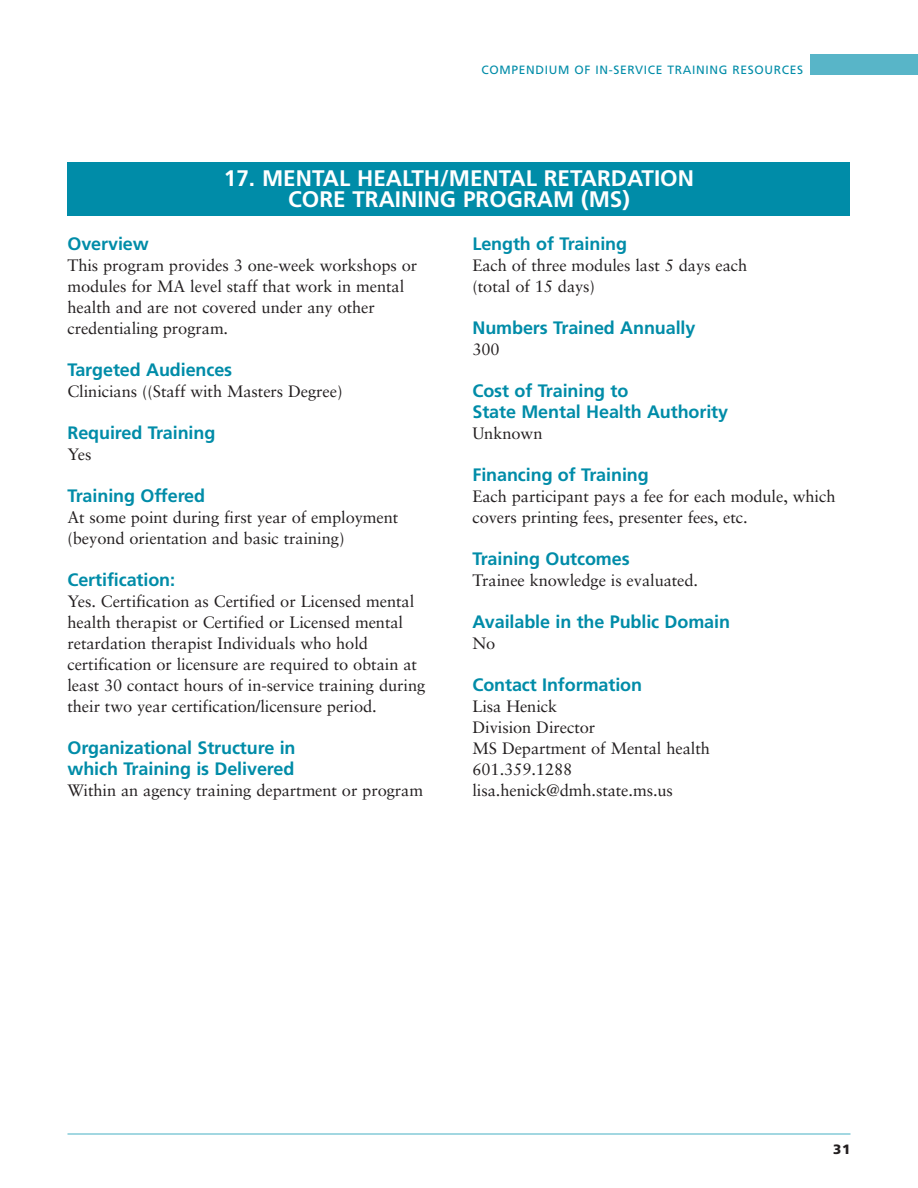
<style>
.page{position:relative;width:918px;height:1188px;background:#fff}
.page>*{position:absolute;margin:0;border:0;box-sizing:border-box;transform-origin:0 0}
.t1{font:700 22.5px/21px "Frutiger";color:#fff;text-align:center}
.t2{font:700 18px/21px "Frutiger";letter-spacing:-.005em;color:#008ca8}
.t3{font:16.5px/21px "Sabon";letter-spacing:-.005em;color:#231f20}
.t4{font:900 13.5px "Frutiger";color:#231f20}
.t5{font:12px "Frutiger";letter-spacing:.055em;color:#008ca8}
</style>
<div class="page">
<div style="left:810px;top:54px;width:108px;height:20px;background:#58b5c8"></div>
<hr style="left:68px;top:1134px;width:782px;height:1px;background:#46b0c5">
<div style="left:68px;top:162px;width:782px;height:54px;background:#008ca8"></div>
<p class="t5" style="left:481px;top:65px;width:323px">COMPENDIUM OF IN-SERVICE TRAINING RESOURCES</p>
<h1 class="t1" style="left:224px;top:170px;width:472px">17. MENTAL HEALTH/MENTAL RETARDATION<br>CORE TRAINING PROGRAM (MS)</h1>
<p class="t2" style="left:68px;top:234px;width:83px">Overview</p>
<p class="t3" style="left:68px;top:256px;width:351px">This program provides 3 one-week workshops or modules for MA level staff that work in mental health and are not covered under any other credentialing program.</p>
<p class="t2" style="left:68px;top:360px;width:166px">Targeted Audiences</p>
<p class="t3" style="left:68px;top:382px;width:277px">Clinicians ((Staff with Masters Degree)</p>
<p class="t2" style="left:68px;top:423px;width:149px">Required Training</p>
<p class="t3" style="left:68px;top:445px;width:26px">Yes</p>
<p class="t2" style="left:68px;top:486px;width:139px">Training Offered</p>
<p class="t3" style="left:68px;top:508px;width:332px">At some point during first year of employment (beyond orientation and basic training)</p>
<p class="t2" style="left:68px;top:570px;width:109px">Certification:</p>
<p class="t3" style="left:68px;top:592px;width:359px">Yes. Certification as Certified or Licensed mental health therapist or Certified or Licensed mental retardation therapist Individuals who hold certification or licensure are required to obtain at least 30 contact hours of in-service training during their two year certification/licensure period.</p>
<p class="t2" style="left:68px;top:738px;width:230px">Organizational Structure in which Training is Delivered</p>
<p class="t3" style="left:68px;top:781px;width:357px">Within an agency training department or program</p>
<p class="t2" style="left:472px;top:234px;width:156px">Length of Training</p>
<p class="t3" style="left:472px;top:256px;width:276px">Each of three modules last 5 days each (total of 15 days)</p>
<p class="t2" style="left:472px;top:318px;width:225px">Numbers Trained Annually</p>
<p class="t3" style="left:472px;top:340px;width:29px">300</p>
<p class="t2" style="left:472px;top:381px;width:257px">Cost of Training to<br>State Mental Health Authority</p>
<p class="t3" style="left:472px;top:424px;width:72px">Unknown</p>
<p class="t2" style="left:472px;top:465px;width:178px">Financing of Training</p>
<p class="t3" style="left:472px;top:487px;width:365px">Each participant pays a fee for each module, which covers printing fees, presenter fees, etc.</p>
<p class="t2" style="left:472px;top:549px;width:159px">Training Outcomes</p>
<p class="t3" style="left:472px;top:571px;width:227px">Trainee knowledge is evaluated.</p>
<p class="t2" style="left:472px;top:612px;width:259px">Available in the Public Domain</p>
<p class="t3" style="left:472px;top:634px;width:24px">No</p>
<p class="t2" style="left:472px;top:675px;width:171px">Contact Information</p>
<p class="t3" style="left:472px;top:697px;width:239px">Lisa Henick<br>Division Director<br>MS Department of Mental health<br>601.359.1288 lisa.henick@dmh.state.ms.us</p>
<p class="t4" style="left:833px;top:1144px;width:19px">31</p>
</div>
